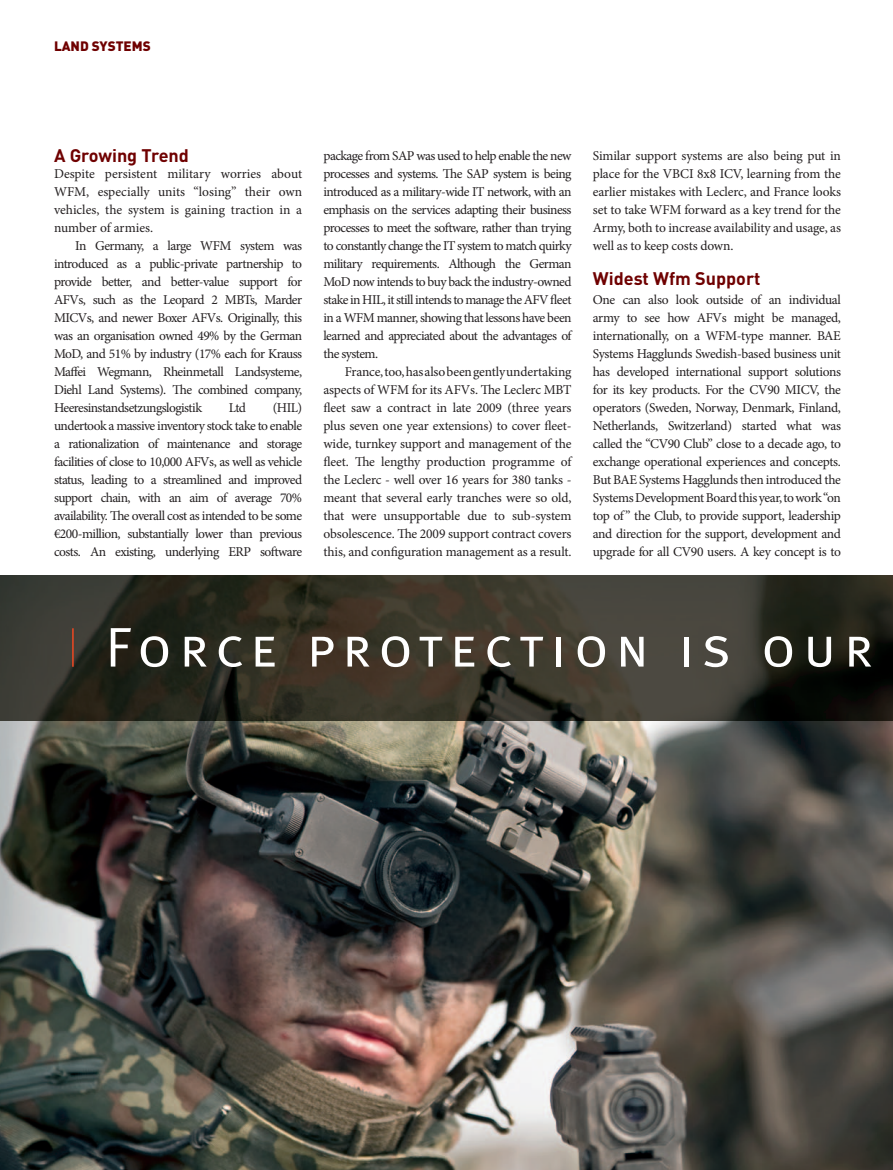
<style>
.page{position:relative;width:893px;height:1170px;background:#fff}
.page>*{position:absolute;margin:0;border:0;box-sizing:border-box;transform-origin:0 0}
.t1{font:55.95px "Meta Normal Caps";letter-spacing:.12em;color:#fff}
.t2{font:700 18px "DIN Pro";color:#6f0000}
.t3{font:13.5px/18px "Minion Pro";letter-spacing:-.03em;color:#231f20;text-align:justify}
.t4{font:900 13.5px "DIN Pro";color:#6f0000}
</style>
<div class="page">
<img style="left:0;top:575px;width:893px;height:594px">
<hr style="left:72px;top:628px;width:2px;height:38px;background:#dc4724">
<p class="t4" style="left:54px;top:37px;width:98px">LAND SYSTEMS</p>
<h2 class="t2" style="left:54px;top:143px;width:136px">A Growing Trend</h2>
<p class="t3" style="left:54px;top:165px;width:250px">Despite persistent military worries about WFM, especially units “losing” their own vehicles, the system is gaining traction in a number of armies.</p>
<p class="t3" style="left:54px;top:237px;width:250px;text-indent:21px">In Germany, a large WFM system was introduced as a public-private partnership to provide better, and better-value support for AFVs, such as the Leopard 2 MBTs, Marder MICVs, and newer Boxer AFVs. Originally, this was an organisation owned 49% by the German MoD, and 51% by industry (17% each for Krauss Maffei Wegmann, Rheinmetall Landsysteme, Diehl Land Systems). The combined company, Heeresinstandsetzungslogistik</p>
<p class="t3" style="left:229px;top:399px;width:19px">Ltd</p>
<p class="t3" style="left:54px;top:399px;width:250px;text-indent:219px">(HIL) undertook a massive inventory stock take to enable a rationalization of maintenance and storage facilities of close to 10,000 AFVs, as well as vehicle status, leading to a streamlined and improved support chain, with an aim of average 70% availability. The overall cost as intended to be some €200-million, substantially lower than previous costs. An existing, underlying ERP software</p>
<p class="t3" style="left:323px;top:147px;width:250px">package from SAP was used to help enable the new processes and systems. The SAP system is being introduced as a military-wide IT network, with an emphasis on the services adapting their business processes to meet the software, rather than trying to constantly change the IT system to match quirky military requirements. Although the German MoD now intends to buy back the industry-owned stake in HIL, it still intends to manage the AFV fleet in a WFM manner, showing that lessons have been learned and appreciated about the advantages of the system.</p>
<p class="t3" style="left:323px;top:363px;width:250px;text-indent:21px">France, too, has also been gently undertaking aspects of WFM for its AFVs. The Leclerc MBT fleet saw a contract in late 2009 (three years plus seven one year extensions) to cover fleet&shy;wide, turnkey support and management of the fleet. The lengthy production programme of the Leclerc - well over 16 years for 380 tanks - meant that several early tranches were so old, that were unsupportable due to sub-system obsolescence. The 2009 support contract covers this, and configuration management as a result.</p>
<p class="t3" style="left:593px;top:147px;width:250px">Similar support systems are also being put in place for the VBCI 8x8 ICV, learning from the earlier mistakes with Leclerc, and France looks set to take WFM forward as a key trend for the Army, both to increase availability and usage, as well as to keep costs down.</p>
<h2 class="t2" style="left:593px;top:266px;width:169px">Widest Wfm Support</h2>
<p class="t3" style="left:593px;top:291px;width:250px">One can also look outside of an individual army to see how AFVs might be managed, internationally, on a WFM-type manner. BAE Systems Hagglunds Swedish-based business unit has developed international support solutions for its key products. For the CV90 MICV, the operators (Sweden, Norway, Denmark, Finland, Netherlands, Switzerland) started what was called the “CV90 Club” close to a decade ago, to exchange operational experiences and concepts.<br>But BAE Systems Hagglunds then introduced the Systems Development Board this year, to work “on top of” the Club, to provide support, leadership and direction for the support, development and upgrade for all CV90 users. A key concept is to</p>
<h1 class="t1" style="left:105px;top:614px;width:769px">Force protection is our</h1>
</div>
